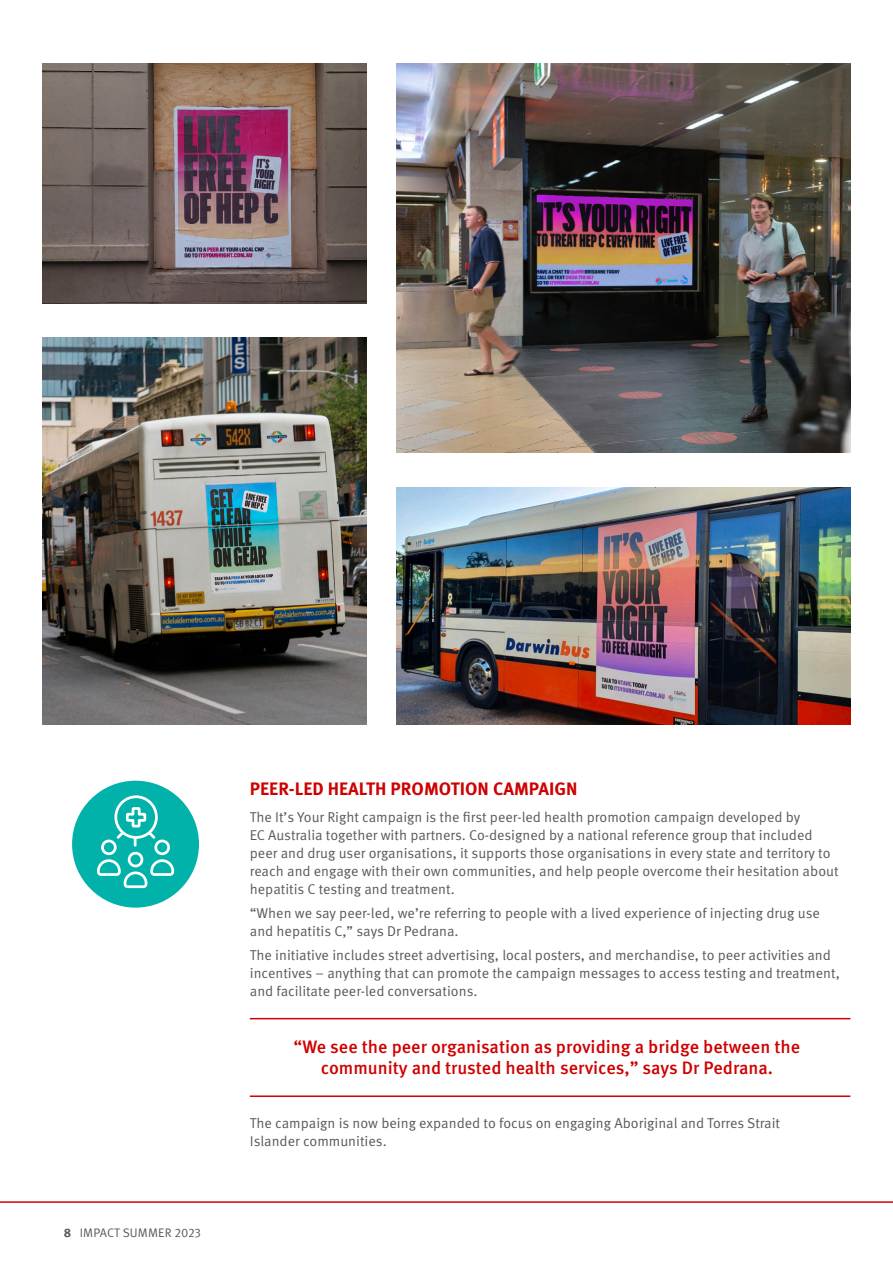
<style>
.page{position:relative;width:893px;height:1263px;background:#fff}
.page>*{position:absolute;margin:0;border:0;box-sizing:border-box;transform-origin:0 0}
._12_Bold{font:500 18px/21px "Meta OT";color:#cf0000;text-align:center}
.Body_Copy{font:700 18px "Meta OT";color:#cf0000}
.Body_Copy-2{font:14.25px/18px "Meta OT Norm";color:#58595b}
.t1{font:12.3px "Meta OT Norm";letter-spacing:.01em;color:#58595b}
.s1{font-family:"Meta OT";font-weight:700}
</style>
<div class="page">
<hr style="left:0;top:1201px;width:893px;height:2px;background:#cf0000">
<div style="left:72px;top:781px;width:127px;height:127px;background:#00b2a9;border-radius:50%"></div>
<svg style="left:96px;top:794px;width:79px;height:95px"></svg>
<img style="left:397px;top:64px;width:453px;height:389px">
<img style="left:397px;top:487px;width:453px;height:237px">
<img style="left:43px;top:338px;width:324px;height:386px">
<hr style="left:250px;top:1018px;width:600px;height:1px;background:#cf0000">
<hr style="left:250px;top:1095px;width:600px;height:2px;background:#cf0000">
<img style="left:43px;top:64px;width:324px;height:239px">
<p class="t1" style="left:64px;top:1225px;width:139px"><span class="s1">8</span> IMPACT SUMMER 2023</p>
<p class="Body_Copy" style="left:250px;top:778px;width:329px">PEER-LED HEALTH PROMOTION CAMPAIGN</p>
<p class="Body_Copy-2" style="left:250px;top:808px;width:590px">The It’s Your Right campaign is the first peer-led health promotion campaign developed by<br>EC Australia together with partners. Co-designed by a national reference group that included peer and drug user organisations, it supports those organisations in every state and territory to reach and engage with their own communities, and help people overcome their hesitation about hepatitis C testing and treatment.</p>
<p class="Body_Copy-2" style="left:250px;top:904px;width:572px">“When we say peer-led, we’re referring to people with a lived experience of injecting drug use and hepatitis C,” says Dr Pedrana.</p>
<p class="Body_Copy-2" style="left:250px;top:946px;width:592px">The initiative includes street advertising, local posters, and merchandise, to peer activities and incentives – anything that can promote the campaign messages to access testing and treatment, and facilitate peer-led conversations.</p>
<p class="_12_Bold" style="left:294px;top:1037px;width:508px">“We see the peer organisation as providing a bridge between the community and trusted health services,” says Dr Pedrana.</p>
<p class="Body_Copy-2" style="left:250px;top:1114px;width:532px">The campaign is now being expanded to focus on engaging Aboriginal and Torres Strait<br>Islander communities.</p>
</div>
